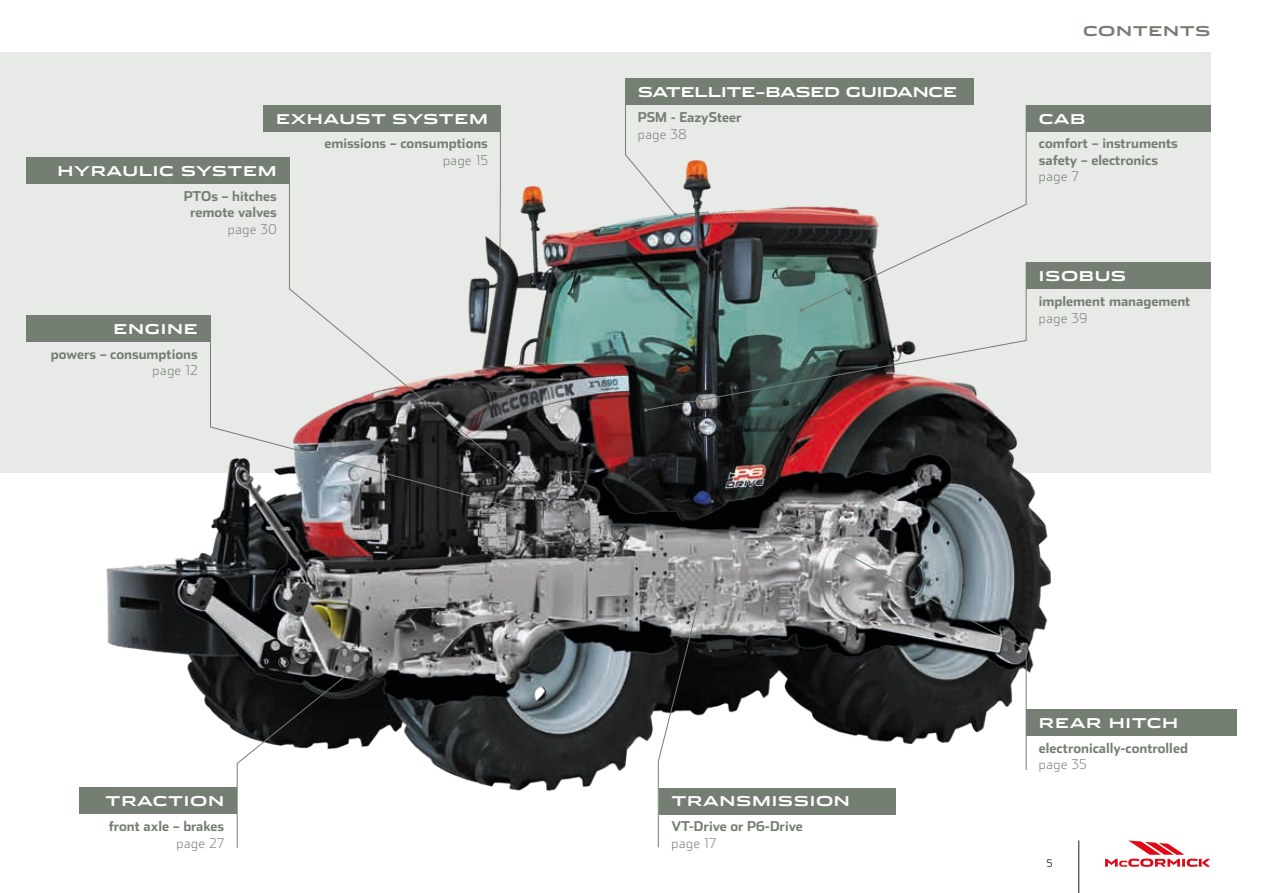
<style>
.page{position:relative;width:1263px;height:893px;background:#fff}
.page>*{position:absolute;margin:0;border:0;box-sizing:border-box;transform-origin:0 0}
.t1{font:700 13.5px/16.5px "Stainless";color:#757e72}
.t2{font:700 13.5px "Stainless Ext";letter-spacing:.05em;color:#fff}
.t3{font:200 13.5px "Stainless";letter-spacing:.05em;color:#757e72}
.t4{font:700 13.5px "Stainless Ext";letter-spacing:-.01em;color:#fff}
.t5{font:700 13.5px "Stainless Ext";letter-spacing:.03em;color:#fff}
.t6{font:700 13.5px "Stainless Ext";letter-spacing:.05em;color:#757e72}
.t7{font:300 10.5px "Stainless";color:#1d1d1b}
</style>
<div class="page">
<div style="left:0;top:53px;width:1210px;height:420px;background:#e8eae8"></div>
<img style="left:38px;top:131px;width:1082px;height:684px">
<svg style="left:1105px;top:840px;width:105px;height:27px"></svg>
<hr style="left:1078px;top:840px;width:1px;height:53px;background:#1d1d1b">
<div style="left:1026px;top:105px;width:184px;height:26px;background:#757e72"></div>
<div style="left:625px;top:79px;width:348px;height:26px;background:#757e72"></div>
<div style="left:1026px;top:263px;width:184px;height:26px;background:#757e72"></div>
<div style="left:26px;top:158px;width:263px;height:26px;background:#757e72"></div>
<div style="left:263px;top:105px;width:238px;height:26px;background:#757e72"></div>
<div style="left:26px;top:315px;width:184px;height:26px;background:#757e72"></div>
<div style="left:79px;top:788px;width:158px;height:26px;background:#757e72"></div>
<div style="left:659px;top:788px;width:236px;height:26px;background:#757e72"></div>
<svg style="left:289px;top:157px;width:270px;height:355px"></svg>
<svg style="left:556px;top:509px;width:4px;height:5px"></svg>
<svg style="left:210px;top:314px;width:315px;height:197px"></svg>
<svg style="left:236px;top:657px;width:132px;height:191px"></svg>
<svg style="left:657px;top:595px;width:45px;height:253px"></svg>
<svg style="left:801px;top:104px;width:226px;height:158px"></svg>
<img style="left:645px;top:262px;width:382px;height:149px">
<svg style="left:644px;top:408px;width:3px;height:4px"></svg>
<svg style="left:625px;top:78px;width:53px;height:139px"></svg>
<svg style="left:498px;top:131px;width:3px;height:135px"></svg>
<div style="left:1026px;top:709px;width:211px;height:26px;background:#757e72"></div>
<svg style="left:841px;top:550px;width:186px;height:221px"></svg>
<p class="t5" style="left:276px;top:111px;width:213px">EXHAUST SYSTEM</p>
<p class="t2" style="left:57px;top:163px;width:221px">HYRAULIC SYSTEM</p>
<p class="t1" style="left:184px;top:187px;width:94px;text-align:center">PTOs – hitches remote valves</p>
<p class="t3" style="left:228px;top:221px;width:50px">page 30</p>
<p class="t2" style="left:114px;top:321px;width:86px">ENGINE</p>
<p class="t1" style="left:51px;top:345px;width:148px">powers – consumptions</p>
<p class="t3" style="left:153px;top:362px;width:47px">page 12</p>
<p class="t1" style="left:324px;top:135px;width:165px">emissions – consumptions</p>
<p class="t3" style="left:443px;top:152px;width:46px">page 15</p>
<p class="t4" style="left:638px;top:84px;width:321px">SATELLITE-BASED GUIDANCE</p>
<p class="t1" style="left:638px;top:109px;width:105px">PSM - EazySteer</p>
<p class="t3" style="left:638px;top:126px;width:50px">page 38</p>
<p class="t6" style="left:1083px;top:23px;width:129px">CONTENTS</p>
<p class="t2" style="left:1039px;top:111px;width:48px">CAB</p>
<p class="t1" style="left:1039px;top:135px;width:140px">comfort – instruments safety – electronics</p>
<p class="t3" style="left:1039px;top:169px;width:41px">page 7</p>
<p class="t2" style="left:1039px;top:268px;width:89px">ISOBUS</p>
<p class="t1" style="left:1039px;top:293px;width:153px">implement management</p>
<p class="t3" style="left:1039px;top:310px;width:50px">page 39</p>
<p class="t2" style="left:106px;top:793px;width:120px">TRACTION</p>
<p class="t2" style="left:671px;top:793px;width:180px">TRANSMISSION</p>
<p class="t1" style="left:109px;top:818px;width:117px">front axle – brakes</p>
<p class="t3" style="left:177px;top:835px;width:49px">page 27</p>
<p class="t1" style="left:671px;top:818px;width:133px">VT-Drive or P6-Drive</p>
<p class="t3" style="left:671px;top:835px;width:46px">page 17</p>
<p class="t2" style="left:1039px;top:715px;width:141px">REAR HITCH</p>
<p class="t1" style="left:1039px;top:739px;width:150px">electronically-controlled</p>
<p class="t3" style="left:1039px;top:756px;width:49px">page 35</p>
<p class="t7" style="left:1047px;top:857px;width:7px">5</p>
</div>
